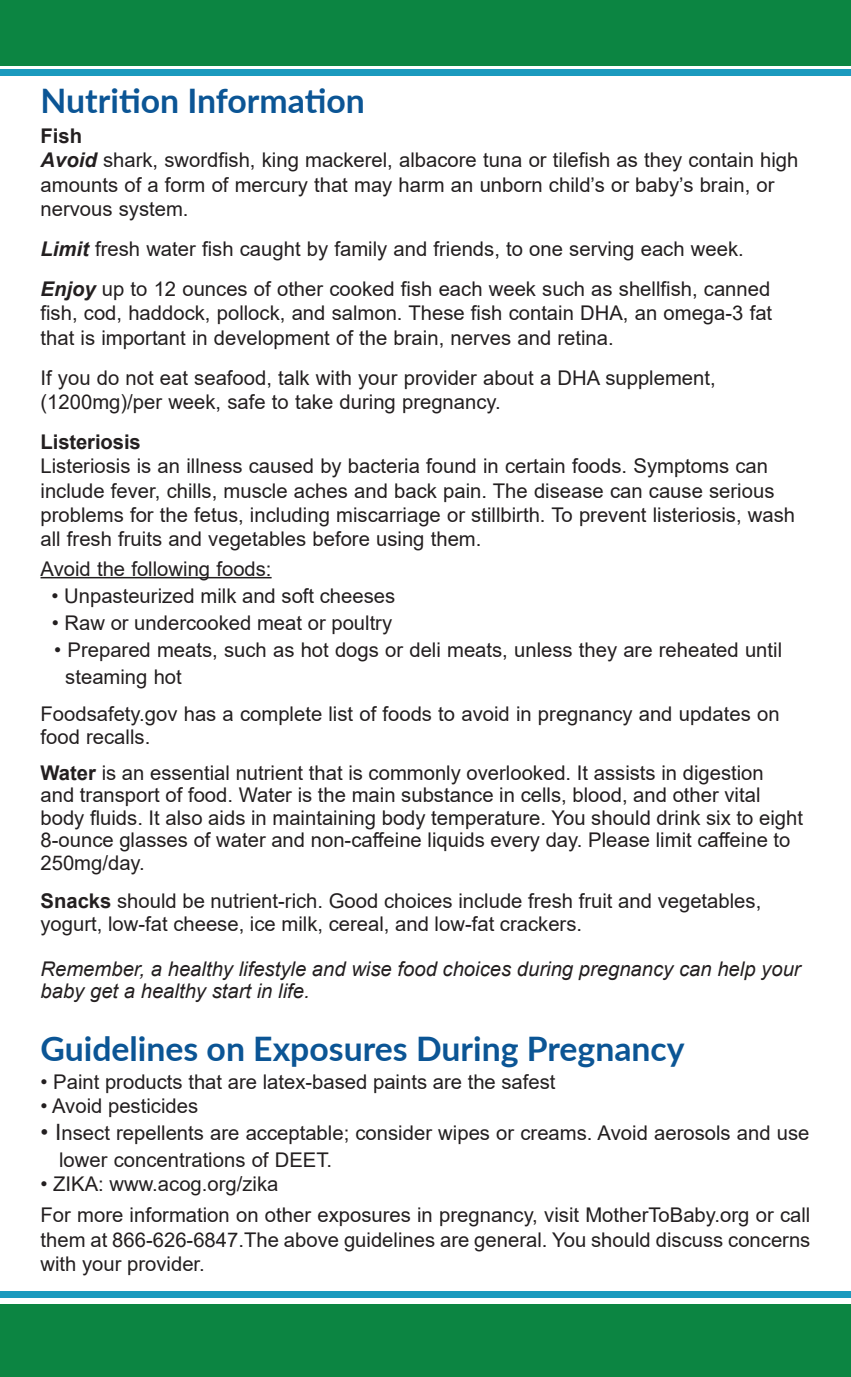
<style>
.page{position:relative;width:851px;height:1377px;background:#fff}
.page>*{position:absolute;margin:0;border:0;box-sizing:border-box;transform-origin:0 0}
.t1{font:700 33.75px "Lato";color:#0b5595}
.t2{font:20.25px/24.3px "Arial";color:#231f20}
.t3{font:italic 20.25px/22.5px "Arial";color:#231f20}
.t4{font:700 20.25px "Arial";letter-spacing:-.005em;color:#231f20}
.s1{font-weight:700;font-style:italic}
.s2{font-weight:700}
.s3{font-size:22.5px}
</style>
<div class="page">
<hr style="left:40px;top:577px;width:231px;height:1px;background:#231f20">
<div style="left:0;top:0;width:850px;height:65px;background:#0c8542"></div>
<div style="left:0;top:1304px;width:850px;height:73px;background:#0c8542"></div>
<div style="left:0;top:1291px;width:850px;height:7px;background:#1b9abe"></div>
<div style="left:0;top:69px;width:850px;height:7px;background:#1b9abe"></div>
<p class="t1" style="left:40px;top:75px;width:326px">Nutrition Information</p>
<p class="t4" style="left:40px;top:122px;width:43px">Fish</p>
<p class="t2" style="left:40px;top:148px;width:759px"><span class="s1">Avoid</span> shark, swordfish, king mackerel, albacore tuna or tilefish as they contain high amounts of a form of mercury that may harm an unborn child’s or baby’s brain, or nervous system.</p>
<p class="t2" style="left:40px;top:237px;width:704px"><span class="s1">Limit</span> fresh water fish caught by family and friends, to one serving each week.</p>
<p class="t2" style="left:40px;top:277px;width:733px;text-align:justify"><span class="s1">Enjoy</span> up to 12 ounces of other cooked fish each week such as shellfish, canned fish, cod, haddock, pollock, and salmon. These fish contain DHA, an omega-3 fat that is important in development of the brain, nerves and retina.</p>
<p class="t2" style="left:40px;top:365px;width:676px">If you do not eat seafood, talk with your provider about a DHA supplement,</p>
<p class="t2" style="left:40px;top:390px;width:462px">(1200mg)/per week, safe to take during pregnancy.</p>
<p class="t4" style="left:40px;top:428px;width:102px">Listeriosis</p>
<p class="t2" style="left:40px;top:454px;width:756px">Listeriosis is an illness caused by bacteria found in certain foods. Symptoms can include fever, chills, muscle aches and back pain. The disease can cause serious problems for the fetus, including miscarriage or stillbirth. To prevent listeriosis, wash all fresh fruits and vegetables before using them.</p>
<p class="t2" style="left:40px;top:556px;width:232px">Avoid the following foods:</p>
<p class="t2" style="left:52px;top:583px;width:345px">• Unpasteurized milk and soft cheeses</p>
<p class="t2" style="left:52px;top:610px;width:342px">• Raw or undercooked meat or poultry</p>
<p class="t2" style="left:65px;top:636px;width:718px;line-height:27px;text-indent:-11px">• Prepared meats, such as hot dogs or deli meats, unless they are reheated until steaming hot</p>
<p class="t2" style="left:40px;top:703px;width:740px;line-height:22.5px">Foodsafety.gov has a complete list of foods to avoid in pregnancy and updates on food recalls.</p>
<p class="t2" style="left:40px;top:761px;width:764px;line-height:22.5px"><span class="s2">Water</span> is an essential nutrient that is commonly overlooked. It assists in digestion<br>and transport of food. Water is the main substance in cells, blood, and other vital body fluids. It also aids in maintaining body temperature. You should drink six to eight 8-ounce glasses of water and non-caffeine liquids every day. Please limit caffeine to 250mg/day.</p>
<p class="t2" style="left:40px;top:890px;width:722px;line-height:22.5px"><span class="s2">Snacks</span> should be nutrient-rich. Good choices include fresh fruit and vegetables, yogurt, low-fat cheese, ice milk, cereal, and low-fat crackers.</p>
<p class="t3" style="left:40px;top:958px;width:761px">Remember, a healthy lifestyle and wise food choices during pregnancy can help your baby get a healthy start in life.</p>
<p class="t1" style="left:40px;top:1024px;width:645px">Guidelines on Exposures During Pregnancy</p>
<p class="t2" style="left:40px;top:1069px;width:516px">• Paint products that are latex-based paints are the safest</p>
<p class="t2" style="left:40px;top:1094px;width:159px">• Avoid pesticides</p>
<p class="t2" style="left:59px;top:1119px;width:752px;line-height:27px;text-indent:-19px"><span class="s3">• I</span>nsect repellents are acceptable; consider wipes or creams. Avoid aerosols and use lower concentrations of DEET.</p>
<p class="t2" style="left:40px;top:1172px;width:239px">• ZIKA: www.acog.org/zika</p>
<p class="t2" style="left:40px;top:1203px;width:771px;text-align:justify">For more information on other exposures in pregnancy, visit MotherToBaby.org or call them at 866-626-6847.The above guidelines are general. You should discuss concerns with your provider.</p>
</div>
